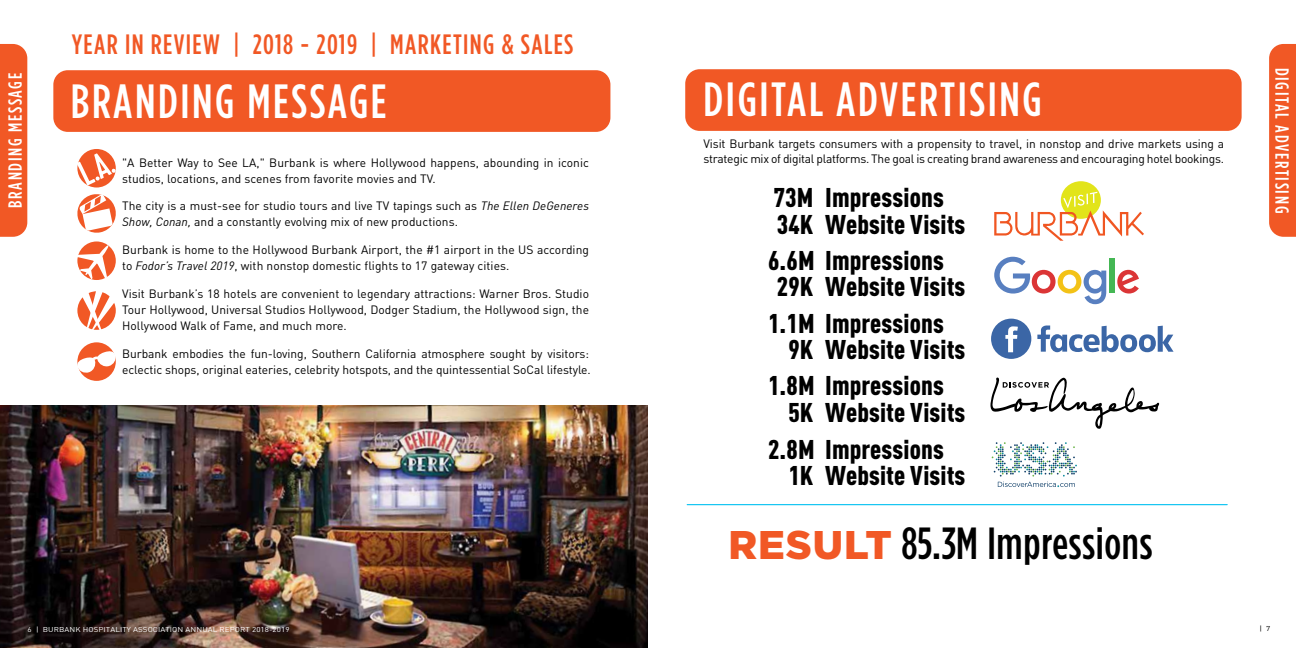
<style>
.page{position:relative;width:1296px;height:648px;background:#fff}
.page>*{position:absolute;margin:0;border:0;box-sizing:border-box;transform-origin:0 0}
.t1{font:500 condensed 48px "Gotham HTF";letter-spacing:.055em;color:#fff}
.t2{font:500 condensed 45px "Gotham HTF";letter-spacing:.015em;color:#000}
.t3{font:500 condensed 28px "Gotham HTF";letter-spacing:.05em;color:#f15825}
.t4{font:900 26.8px/26.8px "DIN Cond";letter-spacing:.005em;color:#000}
.t5{font:500 condensed 19px "Gotham HTF";letter-spacing:.09em;color:#fff}
.t6{font:12px/16px "DIN";letter-spacing:-.005em;color:#000}
.t7{font:7px "DIN";letter-spacing:.01em;color:#fff;scale:1.14 1}
.t8{font:7px "DIN";color:#000;scale:1.14 1}
.s1{font-style:italic}
.s2{font-weight:900;font-stretch:normal;font-size:40px;color:#f15825}
</style>
<div class="page">
<svg style="left:994px;top:181px;width:150px;height:60px"></svg>
<svg style="left:994px;top:257px;width:112px;height:47px"></svg>
<svg style="left:1117px;top:270px;width:22px;height:24px"></svg>
<div style="left:1110px;top:258px;width:5px;height:35px;background:#44b754"></div>
<svg style="left:990px;top:378px;width:170px;height:51px"></svg>
<hr style="left:687px;top:504px;width:540px;height:1px;background:#00c0f1">
<svg style="left:77px;top:241px;width:39px;height:39px"></svg>
<svg style="left:77px;top:149px;width:39px;height:39px"></svg>
<svg style="left:77px;top:245px;width:32px;height:34px"></svg>
<svg style="left:77px;top:291px;width:39px;height:39px"></svg>
<svg style="left:82px;top:291px;width:34px;height:39px"></svg>
<div style="left:77px;top:342px;width:39px;height:39px;background:#f15825;border-radius:50%"></div>
<svg style="left:77px;top:351px;width:39px;height:23px"></svg>
<svg style="left:991px;top:319px;width:40px;height:40px"></svg>
<svg style="left:1037px;top:325px;width:137px;height:28px"></svg>
<svg style="left:77px;top:194px;width:39px;height:39px"></svg>
<div style="left:0;top:44px;width:27px;height:193px;background:#f15825"></div>
<div style="left:1269px;top:44px;width:27px;height:193px;background:#f15825"></div>
<div style="left:685px;top:69px;width:557px;height:62px;background:#f15825;border-radius:14px"></div>
<img style="left:0;top:406px;width:648px;height:242px">
<svg style="left:992px;top:442px;width:85px;height:45px"></svg>
<svg style="left:77px;top:153px;width:39px;height:32px"></svg>
<div style="left:53px;top:70px;width:557px;height:62px;background:#f15825;border-radius:14px"></div>
<h3 class="t3" style="left:72px;top:28px;width:503px">YEAR IN REVIEW | 2018 - 2019 | MARKETING &amp; SALES</h3>
<h3 class="t5" style="left:5px;top:208px;width:136px;rotate:-90deg">BRANDING MESSAGE</h3>
<h3 class="t5" style="left:1293px;top:68px;width:147px;rotate:90deg">DIGITAL ADVERTISING</h3>
<h1 class="t1" style="left:704px;top:73px;width:340px">DIGITAL ADVERTISING</h1>
<h1 class="t1" style="left:71px;top:75px;width:317px">BRANDING MESSAGE</h1>
<p class="t6" style="left:704px;top:136px;width:522px;line-height:15px">Visit Burbank targets consumers with a propensity to travel, in nonstop and drive markets using a strategic mix of digital platforms. The goal is creating brand awareness and encouraging hotel bookings.</p>
<p class="t6" style="left:122px;top:154px;width:468px">"A Better Way to See LA," Burbank is where Hollywood happens, abounding in iconic studios, locations, and scenes from favorite movies and TV.</p>
<p class="t6" style="left:122px;top:198px;width:468px">The city is a must-see for studio tours and live TV tapings such as <span class="s1">The Ellen DeGeneres<br>Show, Conan,</span> and a constantly evolving mix of new productions.</p>
<p class="t6" style="left:122px;top:242px;width:468px">Burbank is home to the Hollywood Burbank Airport, the #1 airport in the US according to <span class="s1">Fodor’s Travel 2019</span>, with nonstop domestic flights to 17 gateway cities.</p>
<p class="t6" style="left:122px;top:286px;width:468px;text-align:justify">Visit Burbank’s 18 hotels are convenient to legendary attractions: Warner Bros. Studio Tour Hollywood, Universal Studios Hollywood, Dodger Stadium, the Hollywood sign, the Hollywood Walk of Fame, and much more.</p>
<p class="t6" style="left:122px;top:346px;width:470px">Burbank embodies the fun-loving, Southern California atmosphere sought by visitors: eclectic shops, original eateries, celebrity hotspots, and the quintessential SoCal lifestyle.</p>
<h3 class="t4" style="left:774px;top:183px;width:193px">73M Impressions<br>34K Website Visits</h3>
<h3 class="t4" style="left:777px;top:246px;width:190px;text-indent:-9px">6.6M Impressions<br>29K Website Visits</h3>
<h3 class="t4" style="left:788px;top:309px;width:179px;text-indent:-20px">1.1M Impressions<br>9K Website Visits</h3>
<h3 class="t4" style="left:788px;top:371px;width:179px;text-indent:-20px">1.8M Impressions<br>5K Website Visits</h3>
<h3 class="t4" style="left:788px;top:435px;width:179px;text-indent:-20px">2.8M Impressions<br>1K Website Visits</h3>
<h2 class="t2" style="left:728px;top:518px;width:426px"><span class="s2">RESULT</span> 85.3M Impressions</h2>
<p class="t7" style="left:28px;top:625px;width:231px">6 | BURBANK HOSPITALITY ASSOCIATION ANNUAL REPORT 2018-2019</p>
<p class="t8" style="left:1259px;top:625px;width:11px">| 7</p>
</div>
